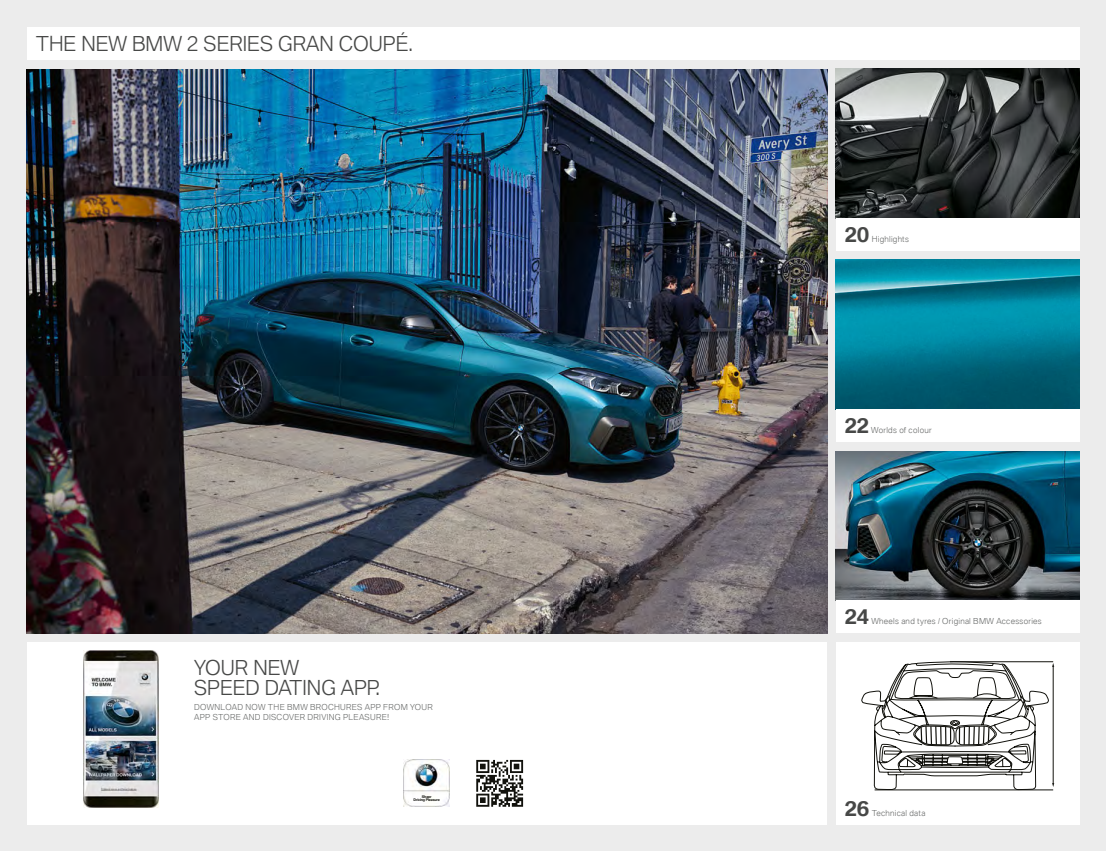
<style>
.page{position:relative;width:1106px;height:851px;background:#fff}
.page>*{position:absolute;margin:0;border:0;box-sizing:border-box;transform-origin:0 0}
.t1{font:300 20px/20px "BMW Type Global Pro";color:#474847}
.t2{font:700 20px "BMW Type Global Pro";color:#474847}
.t3{font:300 8px/10px "BMW Type Global Pro";letter-spacing:.035em;color:#696b6a}
.t4{font:700 3.5px/3.5px "BMW Type Global Pro";letter-spacing:-.045em;color:#12120d;text-align:center}
</style>
<div class="page">
<div style="left:0;top:0;width:553px;height:851px;background:#ececec"></div>
<img style="left:27px;top:69px;width:526px;height:564px">
<div style="left:27px;top:642px;width:526px;height:182px;background:#fff"></div>
<img style="left:403px;top:760px;width:47px;height:46px">
<svg style="left:476px;top:760px;width:47px;height:46px"></svg>
<img style="left:84px;top:651px;width:75px;height:156px">
<div style="left:27px;top:27px;width:526px;height:33px;background:#fff"></div>
<div style="left:553px;top:0;width:553px;height:851px;background:#ececec"></div>
<div style="left:553px;top:642px;width:274px;height:182px;background:#fff"></div>
<img style="left:836px;top:69px;width:243px;height:149px">
<img style="left:836px;top:451px;width:243px;height:149px">
<div style="left:836px;top:642px;width:243px;height:149px;background:#fff"></div>
<svg style="left:861px;top:661px;width:193px;height:129px"></svg>
<img style="left:553px;top:69px;width:274px;height:564px">
<div style="left:553px;top:27px;width:526px;height:33px;background:#fff"></div>
<img style="left:836px;top:260px;width:243px;height:149px">
<div style="left:836px;top:409px;width:243px;height:33px;background:#fff"></div>
<div style="left:836px;top:791px;width:243px;height:33px;background:#fff"></div>
<div style="left:836px;top:218px;width:243px;height:33px;background:#fff"></div>
<div style="left:836px;top:600px;width:243px;height:33px;background:#fff"></div>
<h1 class="t1" style="left:36px;top:35px;width:379px">THE NEW BMW 2 SERIES GRAN COUPÉ.</h1>
<h1 class="t1" style="left:194px;top:659px;width:187px">YOUR NEW<br>SPEED DATING APP.</h1>
<p class="t3" style="left:194px;top:702px;width:240px">DOWNLOAD NOW THE BMW BROCHURES APP FROM YOUR<br>APP STORE AND DISCOVER DRIVING PLEASURE!</p>
<p class="t4" style="left:413px;top:795px;width:28px">Sheer<br>Driving Pleasure</p>
<h1 class="t2" style="left:844px;top:223px;width:26px">20</h1>
<p class="t3" style="left:871px;top:235px;width:39px">Highlights</p>
<h1 class="t2" style="left:844px;top:415px;width:26px">22</h1>
<p class="t3" style="left:871px;top:426px;width:62px">Worlds of colour</p>
<h1 class="t2" style="left:844px;top:606px;width:26px">24</h1>
<p class="t3" style="left:871px;top:617px;width:172px">Wheels and tyres / Original BMW Accessories</p>
<h1 class="t2" style="left:844px;top:797px;width:26px">26</h1>
<p class="t3" style="left:871px;top:808px;width:55px">Technical data</p>
</div>
